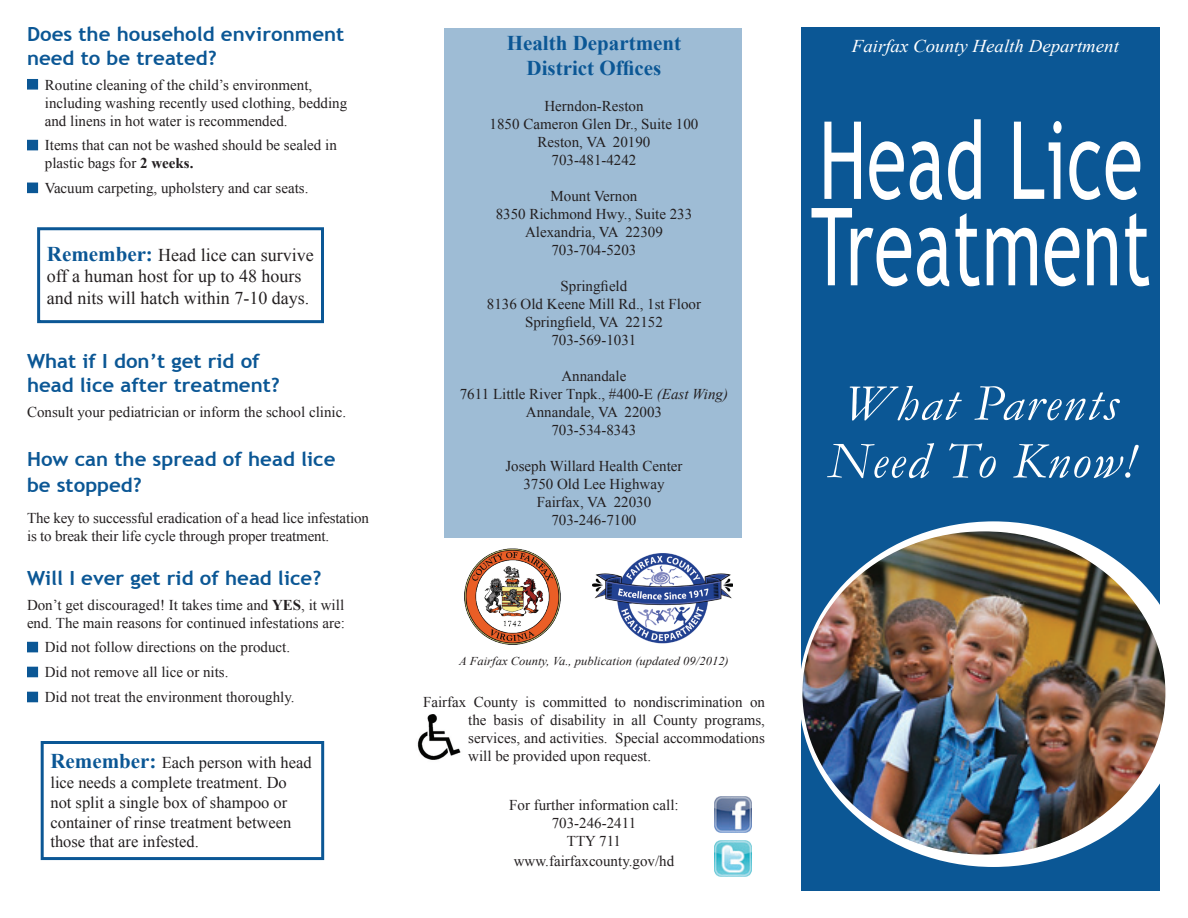
<style>
.page{position:relative;width:1188px;height:918px;background:#fff}
.page>*{position:absolute;margin:0;border:0;box-sizing:border-box;transform-origin:0 0}
.t1{font:108px/86.4px "Trebuchet MS";letter-spacing:.01em;color:#fff;scale:.67 1}
.t2{font:italic 51.9px/57.6px "Garamond";letter-spacing:.03em;color:#fff;text-align:center;scale:1.05 1}
.t3{font:700 21px/25.2px "Times New Roman";color:#0b5795;text-align:center}
.t4{font:700 19.5px/23.4px "Trebuchet MS";color:#0b5795;scale:1.05 1}
.t5{font:18px/21.6px "Times New Roman";color:#231f20}
.t6{font:italic 18px "Times New Roman";color:#fff;scale:1.05 1}
.t7{font:16.5px/19.8px "Times New Roman";color:#231f20}
.t8{font:15px/18px "Times New Roman";color:#231f20;text-align:center}
.t9{font:italic 12px "Times New Roman";color:#231f20;scale:1.05 1}
.s1{font-weight:700}
.s2{font-weight:700;font-size:21px;color:#0b5795}
.s3{font-style:italic}
</style>
<div class="page">
<div style="left:802px;top:28px;width:358px;height:863px;background:#0b5795"></div>
<div style="left:37px;top:227px;width:287px;height:96px;border:3px solid #0b5795"></div>
<div style="left:27px;top:642px;width:11px;height:10px;background:#0b5795"></div>
<div style="left:27px;top:667px;width:11px;height:10px;background:#0b5795"></div>
<div style="left:27px;top:692px;width:11px;height:10px;background:#0b5795"></div>
<div style="left:27px;top:79px;width:11px;height:11px;background:#0b5795;border:2px solid #0b5795"></div>
<div style="left:27px;top:140px;width:11px;height:10px;background:#0b5795"></div>
<div style="left:444px;top:28px;width:298px;height:510px;background:#9ebcd5"></div>
<img style="left:593px;top:553px;width:139px;height:91px">
<img style="left:464px;top:548px;width:97px;height:97px">
<div style="left:41px;top:741px;width:283px;height:119px;border:3px solid #0b5795"></div>
<img style="left:417px;top:714px;width:44px;height:46px">
<div style="left:27px;top:183px;width:11px;height:10px;background:#0b5795"></div>
<div style="left:799px;top:521px;width:389px;height:346px;background:#fff;border-radius:50%"></div>
<img style="left:802px;top:531px;width:362px;height:324px">
<img style="left:715px;top:840px;width:36px;height:37px">
<img style="left:715px;top:796px;width:36px;height:37px">
<h3 class="t4" style="left:27px;top:23px;width:304px">Does the household environment need to be treated?</h3>
<p class="t8" style="left:45px;top:75px;width:304px;text-align:left">Routine cleaning of the child’s environment, including washing recently used clothing, bedding and linens in hot water is recommended.</p>
<p class="t8" style="left:45px;top:136px;width:294px;text-align:left">Items that can not be washed should be sealed in plastic bags for <span class="s1">2 weeks.</span></p>
<p class="t8" style="left:45px;top:179px;width:265px">Vacuum carpeting, upholstery and car seats.</p>
<p class="t5" style="left:47px;top:244px;width:268px"><span class="s2">Remember:</span> Head lice can survive off a human host for up to 48 hours and nits will hatch within 7-10 days.</p>
<h3 class="t4" style="left:27px;top:350px;width:242px">What if I don’t get rid of head lice after treatment?</h3>
<p class="t8" style="left:27px;top:402px;width:321px">Consult your pediatrician or inform the school clinic.</p>
<h3 class="t4" style="left:27px;top:447px;width:295px;line-height:25.2px">How can the spread of head lice be stopped?</h3>
<p class="t8" style="left:27px;top:509px;width:344px;text-align:left">The key to successful eradication of a head lice infestation is to break their life cycle through proper treatment.</p>
<h3 class="t4" style="left:27px;top:566px;width:282px">Will I ever get rid of head lice?</h3>
<p class="t8" style="left:27px;top:595px;width:319px;text-align:left">Don’t get discouraged! It takes time and <span class="s1">YES</span>, it will end. The main reasons for continued infestations are:</p>
<p class="t8" style="left:45px;top:635px;width:251px;line-height:24.8px;text-align:left">Did not follow directions on the product.<br>Did not remove all lice or nits.<br>Did not treat the environment thoroughly.</p>
<p class="t7" style="left:50px;top:753px;width:263px"><span class="s2">Remember:</span> Each person with head lice needs a complete treatment. Do not split a single box of shampoo or container of rinse treatment between those that are infested.</p>
<h3 class="t3" style="left:507px;top:30px;width:176px">Health Department<br>District Offices</h3>
<p class="t8" style="left:490px;top:97px;width:210px">Herndon-Reston<br>1850 Cameron Glen Dr., Suite 100<br>Reston, VA 20190<br>703-481-4242</p>
<p class="t8" style="left:496px;top:187px;width:198px">Mount Vernon<br>8350 Richmond Hwy., Suite 233<br>Alexandria, VA 22309<br>703-704-5203</p>
<p class="t8" style="left:487px;top:277px;width:216px">Springfield<br>8136 Old Keene Mill Rd., 1st Floor<br>Springfield, VA 22152<br>703-569-1031</p>
<p class="t8" style="left:460px;top:367px;width:270px">Annandale<br>7611 Little River Tnpk., #400-E <span class="s3">(East Wing)<br></span>Annandale, VA 22003<br>703-534-8343</p>
<p class="t8" style="left:505px;top:457px;width:179px">Joseph Willard Health Center<br>3750 Old Lee Highway<br>Fairfax, VA 22030<br>703-246-7100</p>
<p class="t6" style="left:852px;top:34px;width:256px">Fairfax County Health Department</p>
<h1 class="t1" style="left:811px;top:119px;width:509px">Head Lice<br>Treatment</h1>
<h2 class="t2" style="left:828px;top:373px;width:294px">What Parents<br>Need To Know!</h2>
<p class="t9" style="left:459px;top:653px;width:258px">A Fairfax County, Va., publication (updated 09/2012)</p>
<p class="t8" style="left:468px;top:692px;width:298px;text-align:justify;text-indent:-45px">Fairfax County is committed to nondiscrimination on the basis of disability in all County programs, services, and activities. Special accommodations will be provided upon request.</p>
<p class="t8" style="left:509px;top:796px;width:171px">For further information call:<br>703-246-2411<br>TTY 711</p>
<p class="t8" style="left:514px;top:852px;width:162px">www.fairfaxcounty.gov/hd</p>
</div>
